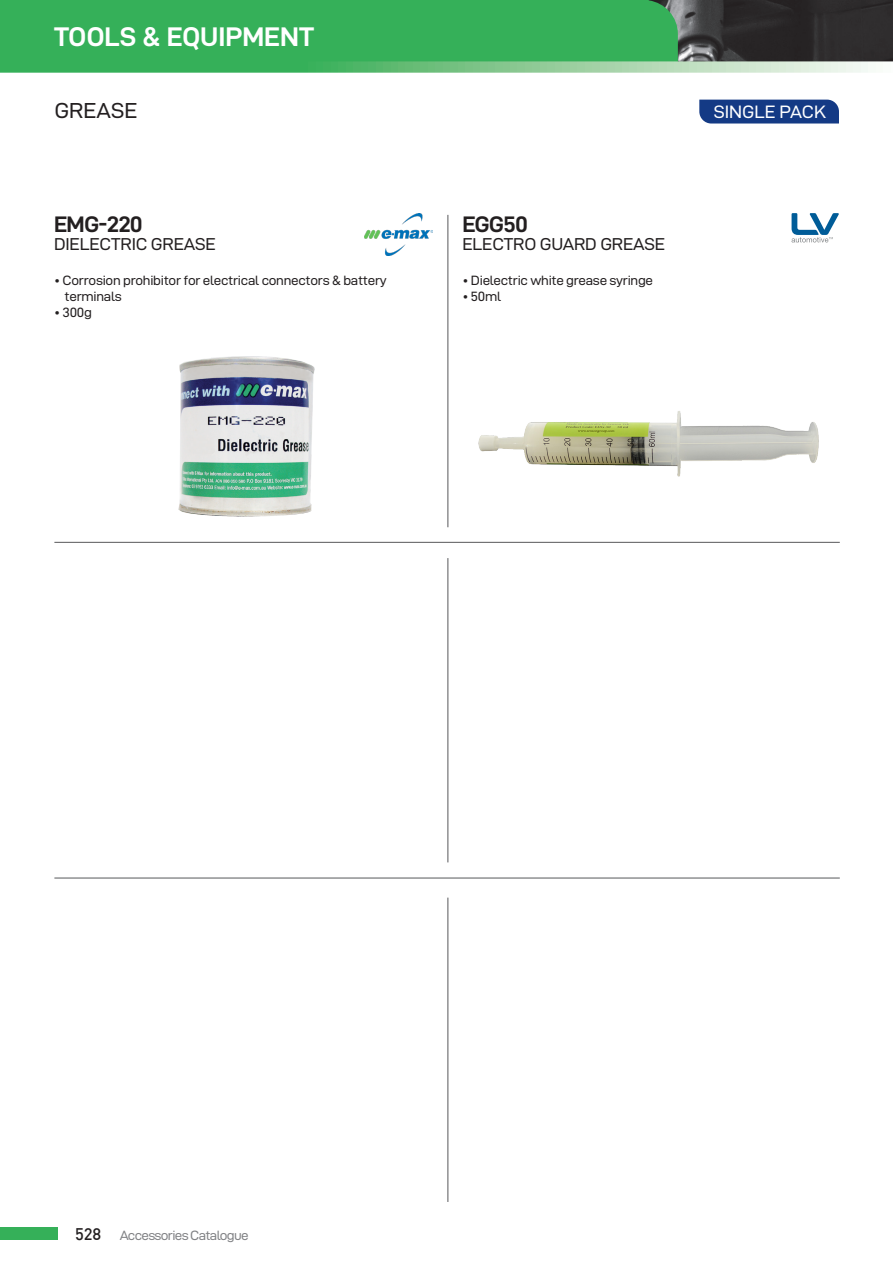
<style>
.page{position:relative;width:893px;height:1263px;background:#fff}
.page>*{position:absolute;margin:0;border:0;box-sizing:border-box;transform-origin:0 0}
.t1{font:27px "D DIN Exp Bold";color:#fff}
.t2{font:22.5px "D DIN Exp Bold";letter-spacing:-.03em;color:#231f20}
.t3{font:21.75px "D DIN Exp";color:#231f20}
.t4{font:18px "D DIN Exp";color:#fff}
.t5{font:17.25px "D DIN Exp";letter-spacing:-.01em;color:#231f20}
.t6{font:500 16.5px "DIN";color:#231f20}
.t7{font:13.5px "D DIN Exp";letter-spacing:-.02em;color:#231f20}
.t8{font:13.5px "D DIN Exp";letter-spacing:-.05em;color:#818285}
</style>
<div class="page">
<img style="left:678px;top:0;width:215px;height:61px">
<div style="left:0;top:0;width:678px;height:61px;background:#35b059"></div>
<div style="left:0;top:1228px;width:57px;height:12px;background:#35b059"></div>
<svg style="left:0;top:61px;width:893px;height:12px;background:#7cc78e"></svg>
<div style="left:699px;top:100px;width:140px;height:24px;background:#143a85"></div>
<hr style="left:54px;top:542px;width:786px;height:1px;background:#57585a">
<hr style="left:448px;top:215px;width:1px;height:312px;background:#57585a">
<hr style="left:54px;top:878px;width:786px;height:1px;background:#57585a">
<hr style="left:448px;top:897px;width:1px;height:305px;background:#57585a">
<hr style="left:448px;top:558px;width:1px;height:304px;background:#57585a">
<img style="left:178px;top:356px;width:137px;height:161px">
<img style="left:478px;top:411px;width:341px;height:66px">
<img style="left:364px;top:213px;width:69px;height:42px">
<svg style="left:792px;top:213px;width:47px;height:29px"></svg>
<h1 class="t1" style="left:54px;top:22px;width:262px">TOOLS &amp; EQUIPMENT</h1>
<p class="t3" style="left:54px;top:98px;width:84px">GREASE</p>
<p class="t4" style="left:714px;top:102px;width:114px">SINGLE PACK</p>
<p class="t2" style="left:54px;top:212px;width:90px">EMG-220</p>
<p class="t5" style="left:54px;top:234px;width:163px">DIELECTRIC GREASE</p>
<p class="t7" style="left:54px;top:273px;width:334px">• Corrosion prohibitor for electrical connectors &amp; battery</p>
<p class="t7" style="left:65px;top:289px;width:59px">terminals</p>
<p class="t7" style="left:54px;top:305px;width:39px">• 300g</p>
<p class="t2" style="left:462px;top:212px;width:67px">EGG50</p>
<p class="t5" style="left:462px;top:234px;width:204px">ELECTRO GUARD GREASE</p>
<p class="t7" style="left:462px;top:273px;width:192px">• Dielectric white grease syringe</p>
<p class="t7" style="left:462px;top:289px;width:40px">• 50ml</p>
<p class="t6" style="left:75px;top:1223px;width:28px">528</p>
<p class="t8" style="left:120px;top:1228px;width:131px">Accessories Catalogue</p>
</div>
